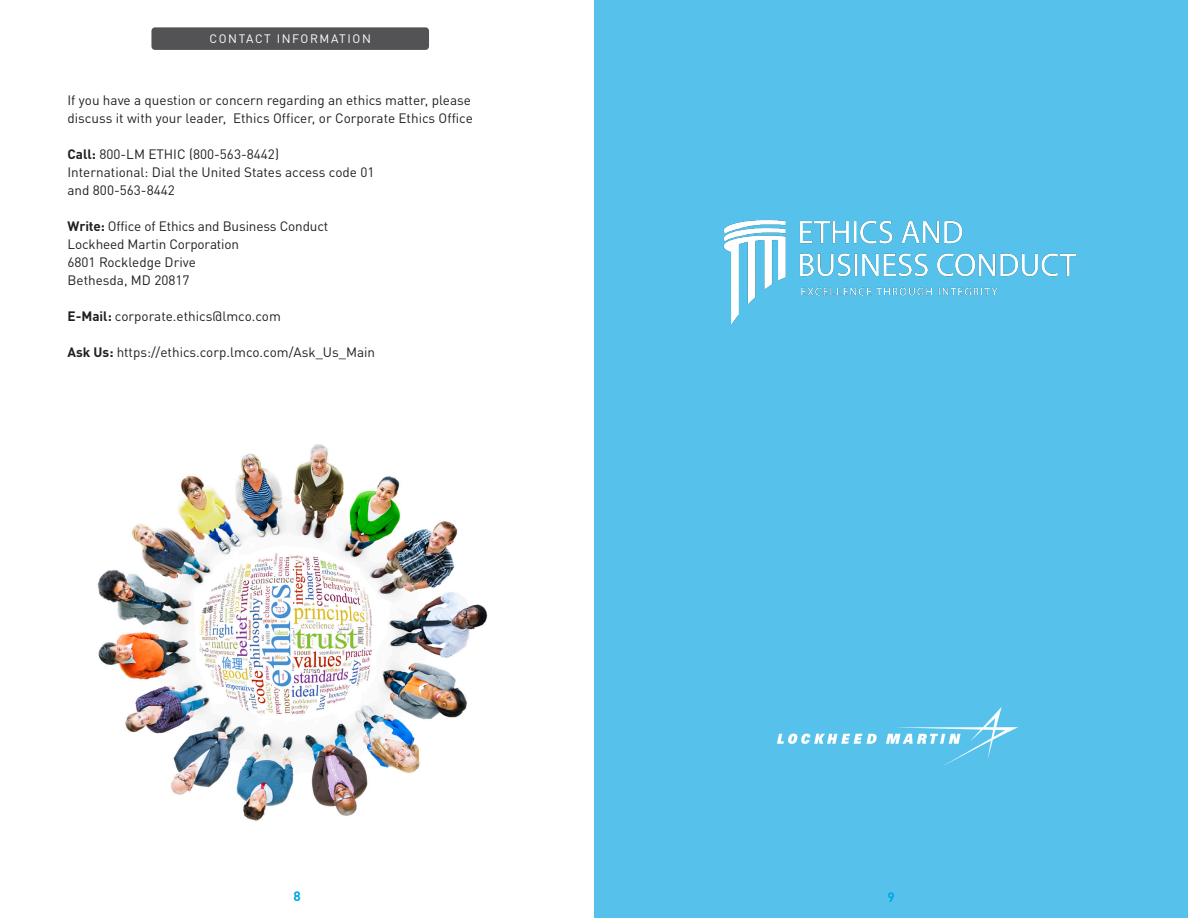
<style>
.page{position:relative;width:1188px;height:918px;background:#fff}
.page>*{position:absolute;margin:0;border:0;box-sizing:border-box;transform-origin:0 0}
.Paragraph_Style_1{font:13.5px/18px "DINOT";color:#231f20}
.t1{font:700 13.5px "DINOT";color:#00a8e2}
.t2{font:12.15px "DINOT";letter-spacing:.13em;color:#fff}
.s1{font-weight:700}
</style>
<div class="page">
<div style="left:151px;top:27px;width:278px;height:23px;background:#535355;border-radius:4px"></div>
<div style="left:594px;top:0;width:594px;height:918px;background:#56c2eb"></div>
<img style="left:723px;top:220px;width:354px;height:105px">
<img style="left:778px;top:707px;width:240px;height:59px">
<img style="left:97px;top:444px;width:391px;height:377px">
<img style="left:198px;top:552px;width:179px;height:169px">
<p class="t2" style="left:210px;top:29px;width:163px">CONTACT INFORMATION</p>
<p class="Paragraph_Style_1" style="left:68px;top:90px;width:407px">If you have a question or concern regarding an ethics matter, please discuss it with your leader, Ethics Officer, or Corporate Ethics Office</p>
<p class="Paragraph_Style_1" style="left:68px;top:144px;width:213px"><span class="s1">Call:</span> 800-LM ETHIC (800-563-8442)</p>
<p class="Paragraph_Style_1" style="left:68px;top:162px;width:309px">International: Dial the United States access code 01 and 800-563-8442</p>
<p class="Paragraph_Style_1" style="left:68px;top:216px;width:262px"><span class="s1">Write:</span> Office of Ethics and Business Conduct<br>Lockheed Martin Corporation</p>
<p class="Paragraph_Style_1" style="left:68px;top:252px;width:130px">6801 Rockledge Drive</p>
<p class="Paragraph_Style_1" style="left:68px;top:270px;width:124px">Bethesda, MD 20817</p>
<p class="Paragraph_Style_1" style="left:68px;top:306px;width:215px"><span class="s1">E-Mail:</span> corporate.ethics@lmco.com</p>
<p class="Paragraph_Style_1" style="left:68px;top:342px;width:309px"><span class="s1">Ask Us:</span> https://ethics.corp.lmco.com/Ask_Us_Main</p>
<p class="t1" style="left:293px;top:886px;width:9px">8</p>
<p class="t1" style="left:887px;top:886px;width:9px">9</p>
</div>
